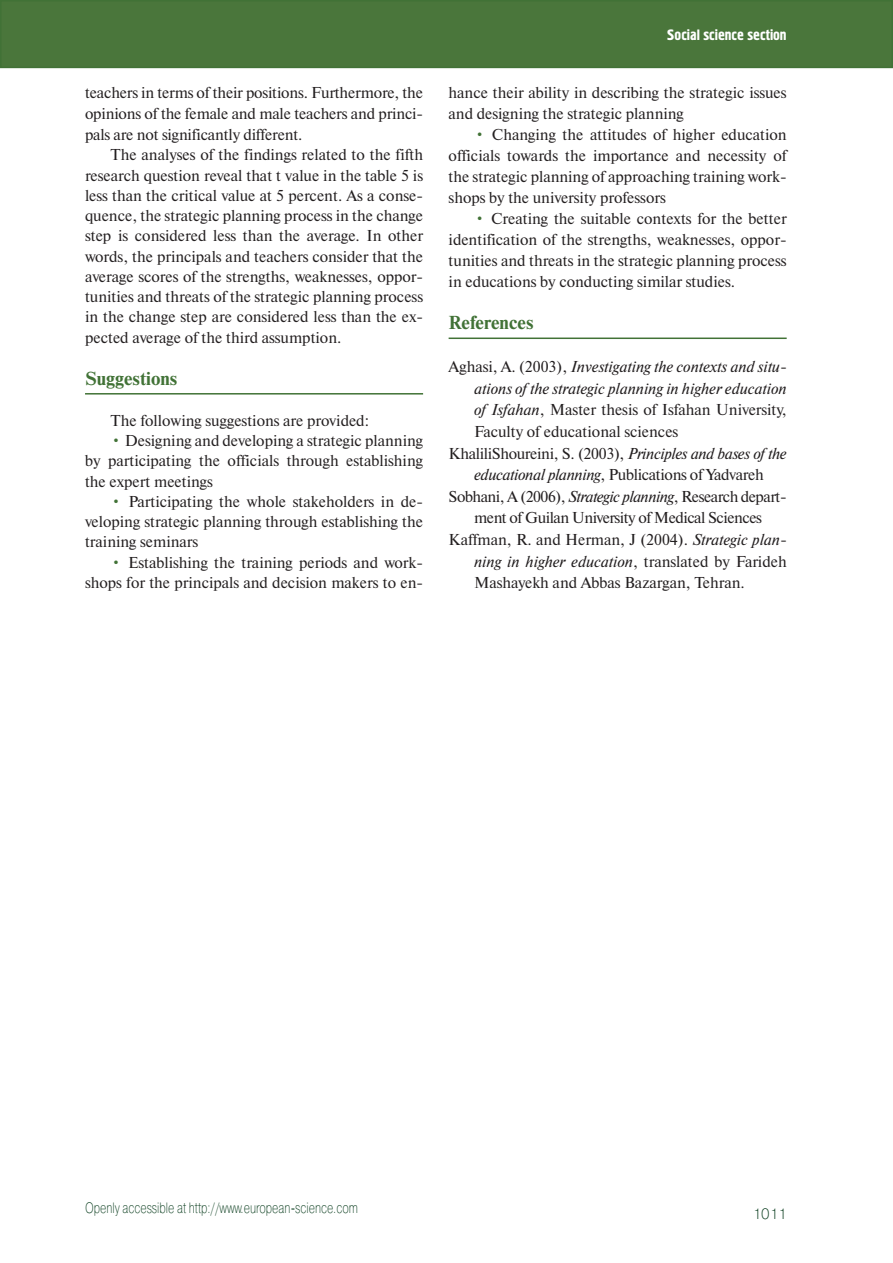
<style>
.page{position:relative;width:893px;height:1263px;background:#fff}
.page>*{position:absolute;margin:0;border:0;box-sizing:border-box;transform-origin:0 0}
.Заголовок{font:700 18.75px "Newton C";color:#417236}
.Текст_статьи{font:15.75px/20.2px "Newton C";color:#231f20;text-align:justify}
.Литература{font:15.75px/21.6px "Newton C";letter-spacing:-.02em;color:#231f20;text-align:center}
.Литература-2{font:italic 15.75px/21.6px "Newton C";color:#231f20;text-align:justify}
.t1{font:15px "Pragmatica Light C";color:#0b3e1f;scale:.75 1}
.t2{font:15px "Hermes C";color:#fff}
.t3{font:15px "Pragmatica Light C";color:#0b3e1f}
.s1{color:#417236}
.s2{font-style:normal}
.s3{font-style:italic}
</style>
<div class="page">
<div style="left:1px;top:1px;width:891px;height:66px;background:#4a763b"></div>
<div style="left:0;top:0;width:893px;height:68px;border:2px solid #417236"></div>
<hr style="left:85px;top:393px;width:338px;height:1px;background:#417236">
<hr style="left:449px;top:337px;width:338px;height:2px;background:#417236">
<p class="Текст_статьи" style="left:85px;top:82px;width:340px;line-height:21px">teachers in terms of their positions. Furthermore, the opinions of the female and male teachers and princi&shy;pals are not significantly different.</p>
<p class="Текст_статьи" style="left:85px;top:145px;width:340px;text-indent:26px">The analyses of the findings related to the fifth research question reveal that t value in the table 5 is less than the critical value at 5 percent. As a conse&shy;quence, the strategic planning process in the change step is considered less than the average. In other words, the principals and teachers consider that the average scores of the strengths, weaknesses, oppor&shy;tunities and threats of the strategic planning process in the change step are considered less than the ex&shy;pected average of the third assumption.</p>
<p class="Заголовок" style="left:85px;top:368px;width:94px">Suggestions</p>
<p class="Текст_статьи" style="left:111px;top:410px;width:260px">The following suggestions are provided:</p>
<p class="Текст_статьи" style="left:85px;top:431px;width:340px;text-indent:26px"><span class="s1">•</span> Designing and developing a strategic planning by participating the officials through establishing the expert meetings</p>
<p class="Текст_статьи" style="left:85px;top:491px;width:340px;text-indent:26px"><span class="s1">•</span> Participating the whole stakeholders in de&shy;veloping strategic planning through establishing the training seminars</p>
<p class="Текст_статьи" style="left:85px;top:552px;width:340px;text-align:right"><span class="s1">•</span> Establishing the training periods and work&shy;shops for the principals and decision makers to en-</p>
<p class="t2" style="left:667px;top:26px;width:121px">Social science section</p>
<p class="Текст_статьи" style="left:449px;top:82px;width:339px;line-height:21px">hance their ability in describing the strategic issues and designing the strategic planning</p>
<p class="Текст_статьи" style="left:449px;top:124px;width:340px;line-height:21px;text-indent:26px"><span class="s1">•</span> Changing the attitudes of higher education officials towards the importance and necessity of the strategic planning of approaching training work&shy;shops by the university professors</p>
<p class="Текст_статьи" style="left:449px;top:208px;width:340px;line-height:21px;text-indent:26px"><span class="s1">•</span> Creating the suitable contexts for the better identification of the strengths, weaknesses, oppor&shy;tunities and threats in the strategic planning process in educations by conducting similar studies.</p>
<p class="Заголовок" style="left:449px;top:312px;width:86px">References</p>
<p class="Литература-2" style="left:474px;top:356px;width:314px;text-indent:-26px"><span class="s2">Aghasi, A. (2003),</span> Investigating the contexts and situ&shy;ations of the strategic planning in higher education of Isfahan<span class="s2">, Master thesis of Isfahan University, Faculty of educational sciences</span></p>
<p class="Литература" style="left:449px;top:442px;width:340px">KhaliliShoureini, S. (2003), <span class="s3">Principles and bases of the educational planning</span>, Publications of Yadvareh</p>
<p class="Литература" style="left:449px;top:486px;width:340px">Sobhani, A (2006), <span class="s3">Strategic planning</span>, Research depart&shy;ment of Guilan University of Medical Sciences</p>
<p class="Литература" style="left:474px;top:529px;width:314px;text-align:justify;text-indent:-26px">Kaffman, R. and Herman, J (2004). <span class="s3">Strategic plan&shy;ning in higher education</span>, translated by Farideh Mashayekh and Abbas Bazargan, Tehran.</p>
<p class="t1" style="left:85px;top:1199px;width:365px">Openly accessible at http://www.european-science.com</p>
<p class="t3" style="left:753px;top:1205px;width:35px">1011</p>
</div>
